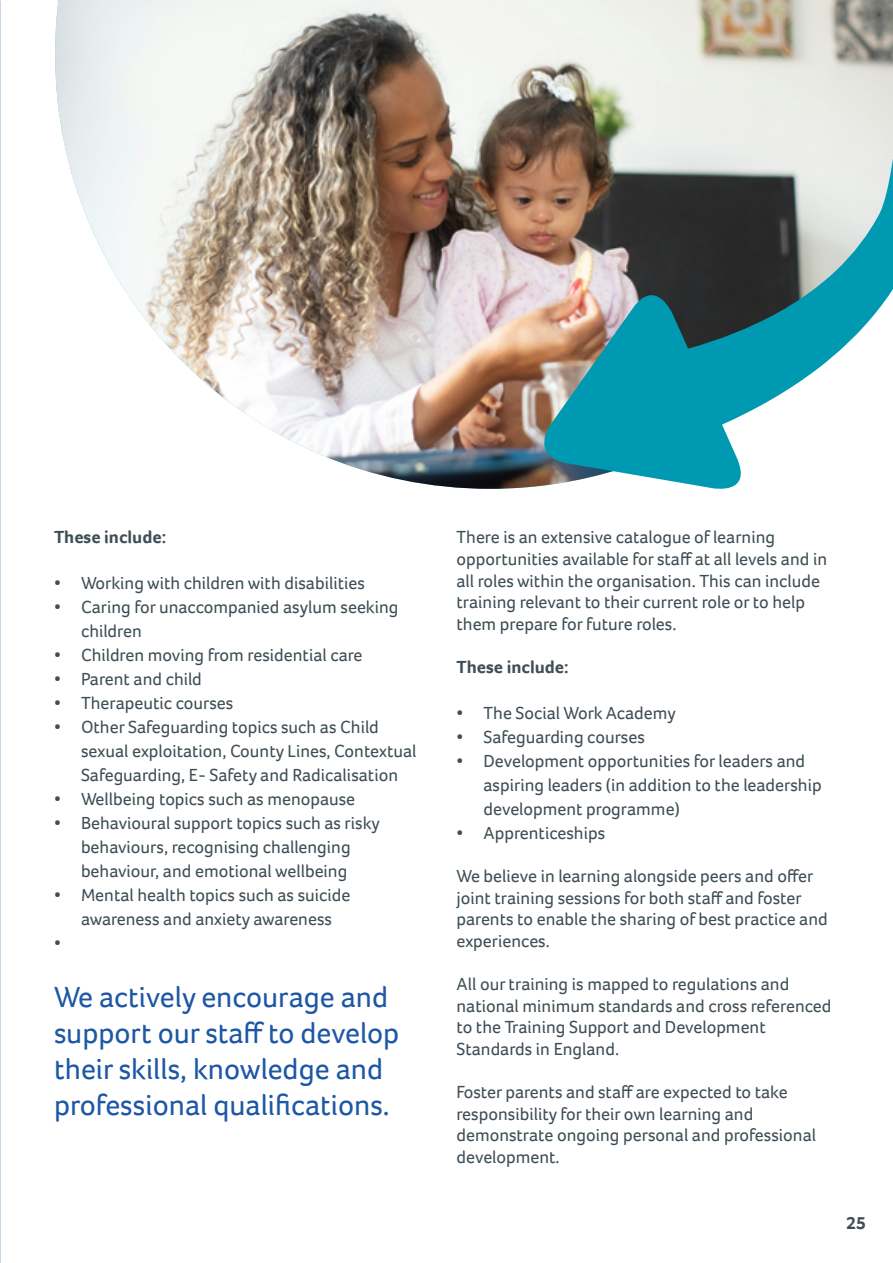
<style>
.page{position:relative;width:893px;height:1263px;background:#fff}
.page>*{position:absolute;margin:0;border:0;box-sizing:border-box;transform-origin:0 0}
.t1{font:30px/36px "Foco";color:#1d57a5}
.t2{font:18px/21.6px "Foco";color:#3f4e55}
.t3{font:700 18px "Foco";color:#3f4e55}
</style>
<div class="page">
<img style="left:55px;top:0;width:838px;height:489px">
<svg style="left:528px;top:117px;width:365px;height:372px"></svg>
<p class="t3" style="left:54px;top:525px;width:114px">These include:</p>
<p class="t2" style="left:54px;top:572px;width:312px">• Working with children with disabilities</p>
<p class="t2" style="left:81px;top:595px;width:319px;line-height:24px;text-indent:-27px">• Caring for unaccompanied asylum seeking children</p>
<p class="t2" style="left:54px;top:644px;width:310px">• Children moving from residential care</p>
<p class="t2" style="left:54px;top:668px;width:149px">• Parent and child</p>
<p class="t2" style="left:54px;top:692px;width:181px">• Therapeutic courses</p>
<p class="t2" style="left:81px;top:715px;width:337px;line-height:24px;text-indent:-27px">• Other Safeguarding topics such as Child sexual exploitation, County Lines, Contextual<br>Safeguarding, E- Safety and Radicalisation</p>
<p class="t2" style="left:54px;top:788px;width:303px">• Wellbeing topics such as menopause</p>
<p class="t2" style="left:54px;top:811px;width:328px;line-height:24px;text-align:center">• Behavioural support topics such as risky behaviours, recognising challenging behaviour, and emotional wellbeing</p>
<p class="t2" style="left:54px;top:884px;width:298px">• Mental health topics such as suicide</p>
<p class="t2" style="left:81px;top:908px;width:253px">awareness and anxiety awareness</p>
<p class="t2" style="left:54px;top:932px;width:8px">•</p>
<h1 class="t1" style="left:54px;top:978px;width:347px">We actively encourage and support our staff to develop their skills, knowledge and professional qualifications.</h1>
<p class="t2" style="left:456px;top:526px;width:372px">There is an extensive catalogue of learning opportunities available for staff at all levels and in all roles within the organisation. This can include training relevant to their current role or to help them prepare for future roles.</p>
<p class="t3" style="left:456px;top:655px;width:114px">These include:</p>
<p class="t2" style="left:456px;top:702px;width:221px">• The Social Work Academy</p>
<p class="t2" style="left:456px;top:726px;width:190px">• Safeguarding courses</p>
<p class="t2" style="left:483px;top:748px;width:340px;line-height:24px;text-indent:-27px">• Development opportunities for leaders and aspiring leaders (in addition to the leadership development programme)</p>
<p class="t2" style="left:456px;top:822px;width:150px">• Apprenticeships</p>
<p class="t2" style="left:456px;top:865px;width:373px">We believe in learning alongside peers and offer joint training sessions for both staff and foster parents to enable the sharing of best practice and experiences.</p>
<p class="t2" style="left:456px;top:973px;width:376px">All our training is mapped to regulations and national minimum standards and cross referenced to the Training Support and Development Standards in England.</p>
<p class="t2" style="left:456px;top:1081px;width:361px">Foster parents and staff are expected to take responsibility for their own learning and demonstrate ongoing personal and professional development.</p>
<p class="t3" style="left:846px;top:1211px;width:21px">25</p>
</div>
